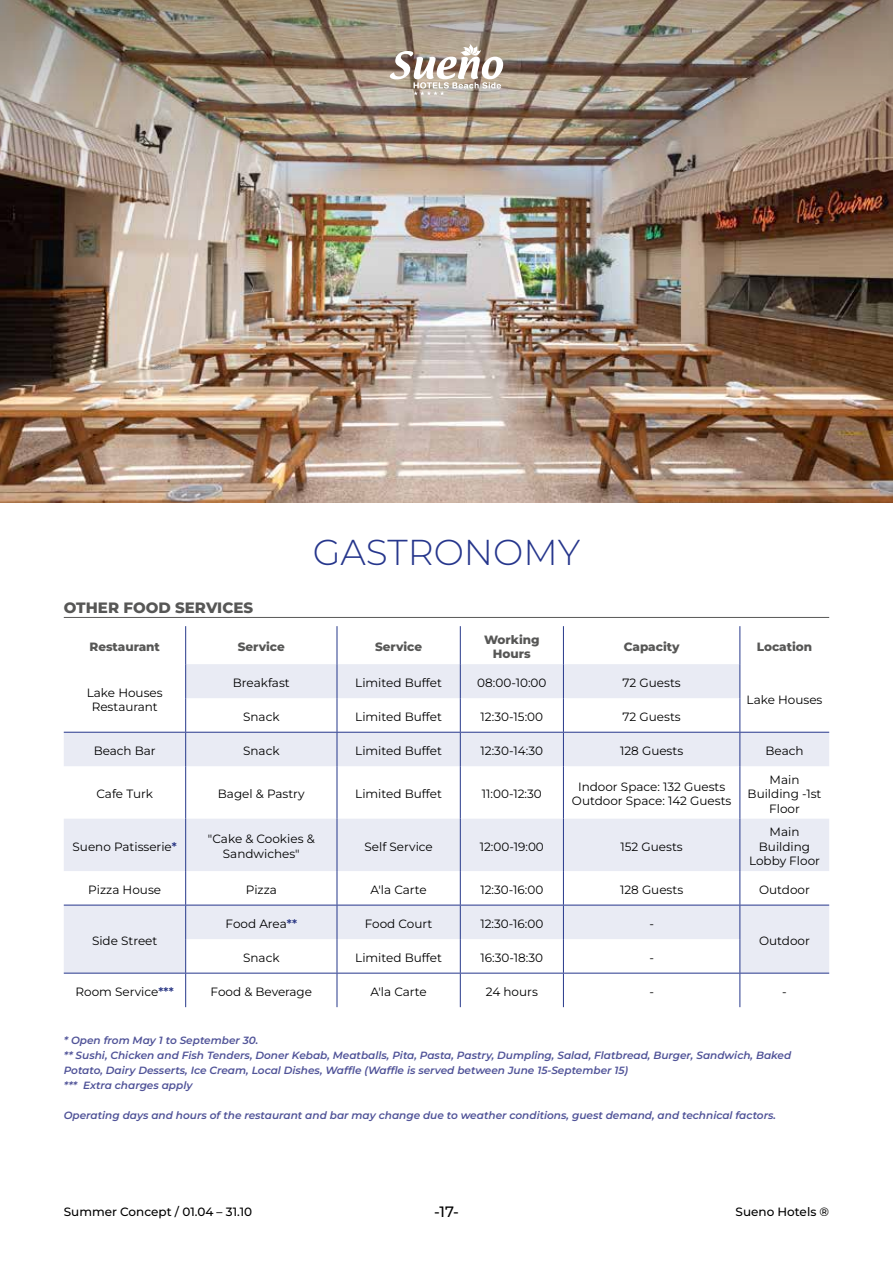
<style>
.page{position:relative;width:893px;height:1263px;background:#fff}
.page>*{position:absolute;margin:0;border:0;box-sizing:border-box;transform-origin:0 0}
.t1{font:300 36px "Montserrat";color:#26368c}
.t2{font:800 15px "Montserrat";color:#575756}
.t3{font:500 15px "Montserrat";color:#000}
.t4{font:12px/14.4px "Montserrat";color:#000;text-align:center}
.t5{font:800 12px/14.4px "Montserrat";color:#575756;text-align:center}
.t6{font:500 12px "Montserrat";color:#000}
.t7{font:italic 600 10.5px/15px "Montserrat";color:#505398}
.s1{font-weight:600;color:#283583}
</style>
<div class="page">
<img style="left:0;top:265px;width:893px;height:238px">
<img style="left:0;top:0;width:893px;height:265px">
<hr style="left:64px;top:617px;width:765px;height:1px;background:#575756">
<svg style="left:64px;top:664px;width:765px;height:309px;fill:#e9ebf4"></svg>
<hr style="left:185px;top:626px;width:1px;height:38px;background:#27398b">
<hr style="left:337px;top:626px;width:1px;height:38px;background:#27398b">
<hr style="left:460px;top:626px;width:1px;height:38px;background:#27398b">
<hr style="left:563px;top:626px;width:1px;height:38px;background:#27398b">
<hr style="left:739px;top:626px;width:1px;height:38px;background:#27398b">
<hr style="left:185px;top:733px;width:1px;height:33px;background:#27398b">
<hr style="left:337px;top:733px;width:1px;height:33px;background:#27398b">
<hr style="left:460px;top:733px;width:1px;height:33px;background:#27398b">
<hr style="left:563px;top:733px;width:1px;height:33px;background:#27398b">
<hr style="left:739px;top:733px;width:1px;height:33px;background:#27398b">
<hr style="left:185px;top:766px;width:1px;height:53px;background:#27398b">
<hr style="left:337px;top:766px;width:1px;height:53px;background:#27398b">
<hr style="left:460px;top:766px;width:1px;height:53px;background:#27398b">
<hr style="left:563px;top:766px;width:1px;height:53px;background:#27398b">
<hr style="left:739px;top:766px;width:1px;height:53px;background:#27398b">
<hr style="left:185px;top:819px;width:1px;height:52px;background:#27398b">
<hr style="left:337px;top:819px;width:1px;height:52px;background:#27398b">
<hr style="left:460px;top:819px;width:1px;height:52px;background:#27398b">
<hr style="left:563px;top:819px;width:1px;height:52px;background:#27398b">
<hr style="left:739px;top:819px;width:1px;height:52px;background:#27398b">
<hr style="left:185px;top:871px;width:1px;height:34px;background:#27398b">
<hr style="left:337px;top:871px;width:1px;height:34px;background:#27398b">
<hr style="left:460px;top:871px;width:1px;height:34px;background:#27398b">
<hr style="left:563px;top:871px;width:1px;height:34px;background:#27398b">
<hr style="left:739px;top:871px;width:1px;height:34px;background:#27398b">
<hr style="left:185px;top:905px;width:1px;height:34px;background:#27398b">
<hr style="left:337px;top:905px;width:1px;height:34px;background:#27398b">
<hr style="left:460px;top:905px;width:1px;height:34px;background:#27398b">
<hr style="left:563px;top:905px;width:1px;height:34px;background:#27398b">
<hr style="left:739px;top:905px;width:1px;height:34px;background:#27398b">
<hr style="left:185px;top:939px;width:1px;height:34px;background:#27398b">
<hr style="left:337px;top:939px;width:1px;height:34px;background:#27398b">
<hr style="left:460px;top:939px;width:1px;height:34px;background:#27398b">
<hr style="left:563px;top:939px;width:1px;height:34px;background:#27398b">
<hr style="left:739px;top:939px;width:1px;height:34px;background:#27398b">
<hr style="left:185px;top:973px;width:1px;height:34px;background:#27398b">
<hr style="left:337px;top:973px;width:1px;height:34px;background:#27398b">
<hr style="left:460px;top:973px;width:1px;height:34px;background:#27398b">
<hr style="left:563px;top:973px;width:1px;height:34px;background:#27398b">
<hr style="left:739px;top:973px;width:1px;height:34px;background:#27398b">
<hr style="left:185px;top:664px;width:1px;height:34px;background:#27398b">
<hr style="left:337px;top:664px;width:1px;height:34px;background:#27398b">
<hr style="left:460px;top:664px;width:1px;height:34px;background:#27398b">
<hr style="left:563px;top:664px;width:1px;height:34px;background:#27398b">
<hr style="left:739px;top:664px;width:1px;height:34px;background:#27398b">
<hr style="left:185px;top:698px;width:1px;height:34px;background:#27398b">
<hr style="left:337px;top:698px;width:1px;height:34px;background:#27398b">
<hr style="left:460px;top:698px;width:1px;height:34px;background:#27398b">
<hr style="left:563px;top:698px;width:1px;height:34px;background:#27398b">
<hr style="left:739px;top:698px;width:1px;height:34px;background:#27398b">
<hr style="left:64px;top:732px;width:122px;height:1px;background:#26368c">
<hr style="left:740px;top:732px;width:89px;height:1px;background:#26368c">
<hr style="left:186px;top:732px;width:151px;height:1px;background:#26368c">
<hr style="left:337px;top:732px;width:123px;height:1px;background:#26368c">
<hr style="left:460px;top:732px;width:103px;height:1px;background:#26368c">
<hr style="left:563px;top:732px;width:177px;height:1px;background:#26368c">
<hr style="left:64px;top:905px;width:122px;height:1px;background:#26368c">
<hr style="left:186px;top:905px;width:151px;height:1px;background:#26368c">
<hr style="left:337px;top:905px;width:123px;height:1px;background:#26368c">
<hr style="left:460px;top:905px;width:103px;height:1px;background:#26368c">
<hr style="left:563px;top:905px;width:177px;height:1px;background:#26368c">
<hr style="left:740px;top:905px;width:89px;height:1px;background:#26368c">
<hr style="left:64px;top:973px;width:122px;height:1px;background:#26368c">
<hr style="left:740px;top:973px;width:89px;height:1px;background:#26368c">
<hr style="left:186px;top:973px;width:151px;height:1px;background:#26368c">
<hr style="left:337px;top:973px;width:123px;height:1px;background:#26368c">
<hr style="left:460px;top:973px;width:103px;height:1px;background:#26368c">
<hr style="left:563px;top:973px;width:177px;height:1px;background:#26368c">
<svg style="left:390px;top:44px;width:113px;height:51px"></svg>
<h1 class="t1" style="left:313px;top:527px;width:269px">GASTRONOMY</h1>
<p class="t2" style="left:64px;top:596px;width:191px">OTHER FOOD SERVICES</p>
<p class="t5" style="left:89px;top:639px;width:72px">Restaurant</p>
<p class="t5" style="left:238px;top:639px;width:49px">Service</p>
<p class="t5" style="left:375px;top:639px;width:49px">Service</p>
<p class="t5" style="left:484px;top:632px;width:57px">Working<br>Hours</p>
<p class="t5" style="left:624px;top:639px;width:57px">Capacity</p>
<p class="t5" style="left:757px;top:639px;width:57px">Location</p>
<p class="t4" style="left:87px;top:685px;width:77px">Lake Houses<br>Restaurant</p>
<p class="t4" style="left:233px;top:675px;width:58px">Breakfast</p>
<p class="t4" style="left:355px;top:675px;width:88px">Limited Buffet</p>
<p class="t4" style="left:477px;top:675px;width:71px">08:00-10:00</p>
<p class="t4" style="left:623px;top:675px;width:60px">72 Guests</p>
<p class="t4" style="left:747px;top:692px;width:77px">Lake Houses</p>
<p class="t4" style="left:243px;top:709px;width:38px">Snack</p>
<p class="t4" style="left:355px;top:709px;width:88px">Limited Buffet</p>
<p class="t4" style="left:481px;top:709px;width:64px">12:30-15:00</p>
<p class="t4" style="left:623px;top:709px;width:60px">72 Guests</p>
<p class="t4" style="left:94px;top:743px;width:64px">Beach Bar</p>
<p class="t4" style="left:243px;top:743px;width:38px">Snack</p>
<p class="t4" style="left:355px;top:743px;width:88px">Limited Buffet</p>
<p class="t4" style="left:481px;top:743px;width:64px">12:30-14:30</p>
<p class="t4" style="left:620px;top:743px;width:65px">128 Guests</p>
<p class="t4" style="left:766px;top:743px;width:39px">Beach</p>
<p class="t4" style="left:96px;top:786px;width:58px">Cafe Turk</p>
<p class="t4" style="left:218px;top:786px;width:88px">Bagel &amp; Pastry</p>
<p class="t4" style="left:355px;top:786px;width:88px">Limited Buffet</p>
<p class="t4" style="left:482px;top:786px;width:61px">11:00-12:30</p>
<p class="t4" style="left:572px;top:779px;width:161px">Indoor Space: 132 Guests<br>Outdoor Space: 142 Guests</p>
<p class="t4" style="left:748px;top:772px;width:75px">Main<br>Building -1st<br>Floor</p>
<p class="t4" style="left:73px;top:839px;width:106px">Sueno Patisserie<span class="s1">*</span></p>
<p class="t4" style="left:208px;top:831px;width:108px">"Cake &amp; Cookies &amp;<br>Sandwiches"</p>
<p class="t4" style="left:364px;top:839px;width:70px">Self Service</p>
<p class="t4" style="left:480px;top:839px;width:66px">12:00-19:00</p>
<p class="t4" style="left:621px;top:839px;width:64px">152 Guests</p>
<p class="t4" style="left:749px;top:824px;width:72px">Main<br>Building<br>Lobby Floor</p>
<p class="t4" style="left:88px;top:882px;width:74px">Pizza House</p>
<p class="t4" style="left:246px;top:882px;width:33px">Pizza</p>
<p class="t4" style="left:370px;top:882px;width:58px">A'la Carte</p>
<p class="t4" style="left:480px;top:882px;width:64px">12:30-16:00</p>
<p class="t4" style="left:620px;top:882px;width:65px">128 Guests</p>
<p class="t4" style="left:759px;top:882px;width:52px">Outdoor</p>
<p class="t4" style="left:92px;top:933px;width:67px">Side Street</p>
<p class="t4" style="left:226px;top:916px;width:73px">Food Area<span class="s1">**</span></p>
<p class="t4" style="left:365px;top:916px;width:69px">Food Court</p>
<p class="t4" style="left:480px;top:916px;width:64px">12:30-16:00</p>
<p class="t4" style="left:649px;top:916px;width:6px">-</p>
<p class="t4" style="left:243px;top:950px;width:38px">Snack</p>
<p class="t4" style="left:355px;top:950px;width:88px">Limited Buffet</p>
<p class="t4" style="left:481px;top:950px;width:64px">16:30-18:30</p>
<p class="t4" style="left:649px;top:950px;width:6px">-</p>
<p class="t4" style="left:759px;top:933px;width:52px">Outdoor</p>
<p class="t4" style="left:76px;top:984px;width:100px">Room Service<span class="s1">***</span></p>
<p class="t4" style="left:211px;top:984px;width:103px">Food &amp; Beverage</p>
<p class="t4" style="left:370px;top:984px;width:58px">A'la Carte</p>
<p class="t4" style="left:486px;top:984px;width:53px">24 hours</p>
<p class="t4" style="left:649px;top:984px;width:6px">-</p>
<p class="t4" style="left:782px;top:984px;width:6px">-</p>
<p class="t7" style="left:64px;top:1032px;width:729px">* Open from May 1 to September 30.<br>** Sushi, Chicken and Fish Tenders, Doner Kebab, Meatballs, Pita, Pasta, Pastry, Dumpling, Salad, Flatbread, Burger, Sandwich, Baked Potato, Dairy Desserts, Ice Cream, Local Dishes, Waffle (Waffle is served between June 15-September 15)<br>*** Extra charges apply</p>
<p class="t7" style="left:64px;top:1107px;width:714px">Operating days and hours of the restaurant and bar may change due to weather conditions, guest demand, and technical factors.</p>
<p class="t6" style="left:64px;top:1203px;width:190px">Summer Concept / 01.04 – 31.10</p>
<p class="t3" style="left:434px;top:1201px;width:26px">-17-</p>
<p class="t6" style="left:736px;top:1203px;width:95px">Sueno Hotels ®</p>
</div>
